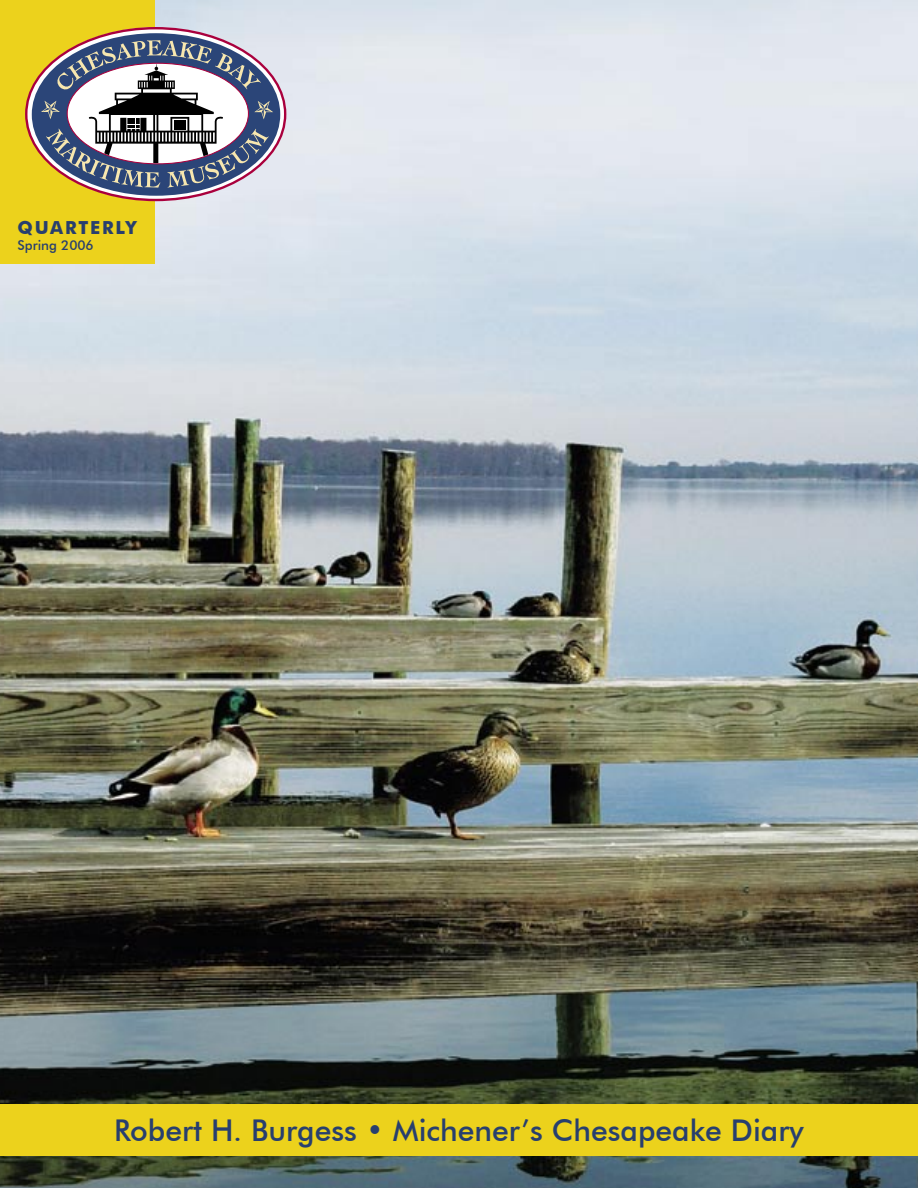
<style>
.page{position:relative;width:918px;height:1188px;background:#fff}
.page>*{position:absolute;margin:0;border:0;box-sizing:border-box;transform-origin:0 0}
.t1{font:500 30px "Futura BT";color:#283f6e}
.t2{font:700 18px "Futura BT";letter-spacing:.1em;color:#283f6e}
.t3{font:500 13.5px "Futura BT";color:#283f6e}
</style>
<div class="page">
<img style="left:0;top:0;width:918px;height:1188px">
<div style="left:0;top:0;width:155px;height:264px;background:#ecd21c"></div>
<div style="left:0;top:1104px;width:918px;height:52px;background:#ecd21c"></div>
<svg style="left:25px;top:27px;width:261px;height:174px"></svg>
<div style="left:32px;top:33px;width:248px;height:163px;background:#2b4578;border-radius:50%"></div>
<svg style="left:41px;top:40px;width:232px;height:148px"></svg>
<p class="t2" style="left:18px;top:216px;width:121px">QUARTERLY</p>
<p class="t3" style="left:18px;top:237px;width:78px">Spring 2006</p>
<p class="t1" style="left:114px;top:1112px;width:691px">Robert H. Burgess • Michener’s Chesapeake Diary</p>
</div>
